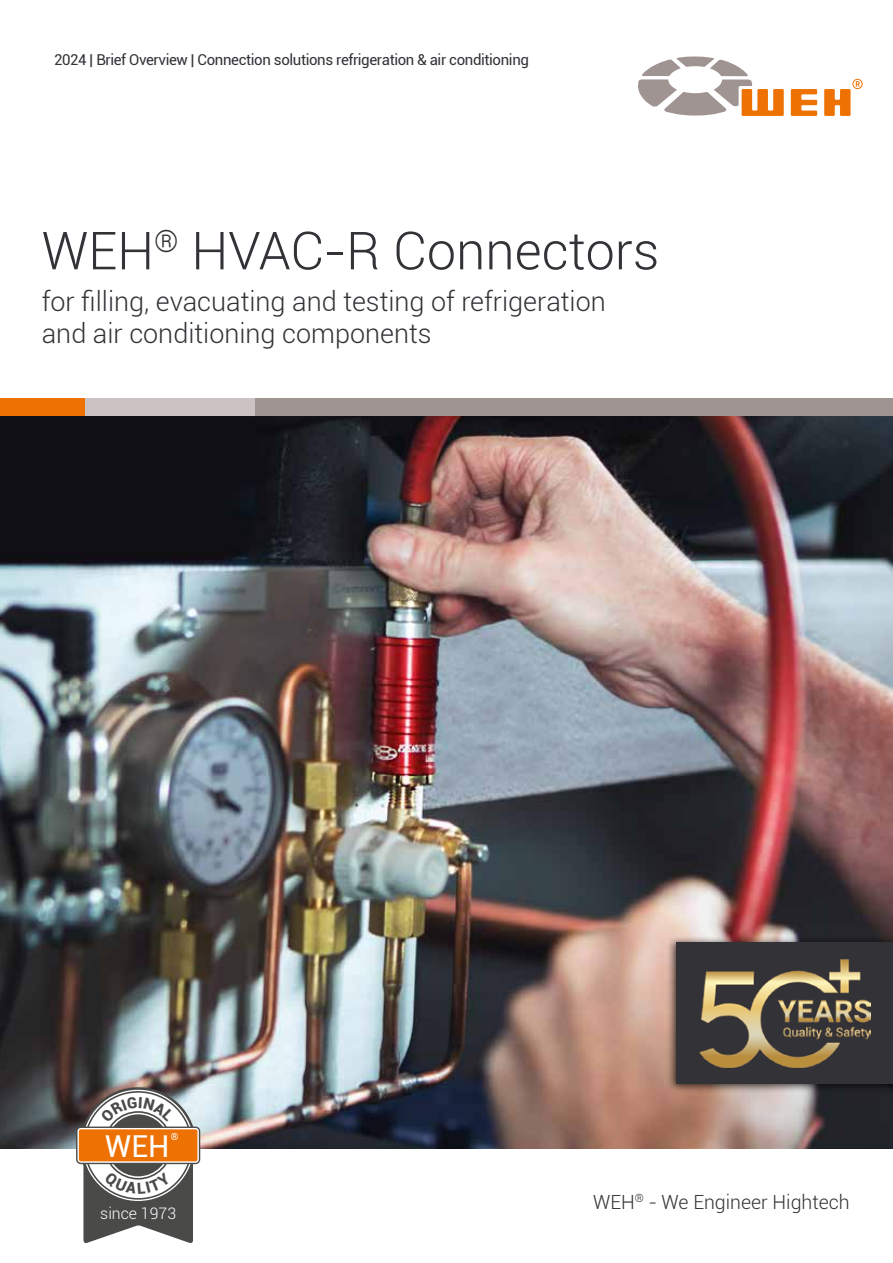
<style>
.page{position:relative;width:893px;height:1263px;background:#fff}
.page>*{position:absolute;margin:0;border:0;box-sizing:border-box;transform-origin:0 0}
.t1{font:300 52.5px "Roboto";color:#323237}
.t2{font:30.3px "Roboto";color:#fff}
.t3{font:300 27px/32.4px "Roboto";color:#323237}
.t4{font:300 19.5px "Roboto";color:#323237}
.t5{font:300 15.9px "Roboto";color:#fff}
.t6{font:15px "Roboto";letter-spacing:-.025em;color:#323237}
.t7{font:9.9px "Roboto";color:#fff}
</style>
<div class="page">
<img style="left:0;top:415px;width:893px;height:733px">
<div style="left:255px;top:398px;width:638px;height:17px;background:#9f9491"></div>
<div style="left:84px;top:398px;width:171px;height:17px;background:#cac3c2"></div>
<div style="left:0;top:398px;width:84px;height:17px;background:#ee7203"></div>
<div style="left:666px;top:935px;width:227px;height:158px;background:#000;opacity:.75"></div>
<div style="left:676px;top:942px;width:217px;height:142px;background:#323237"></div>
<svg style="left:638px;top:56px;width:146px;height:60px"></svg>
<svg style="left:791px;top:89px;width:26px;height:27px"></svg>
<svg style="left:824px;top:79px;width:39px;height:37px"></svg>
<img style="left:699px;top:959px;width:171px;height:108px">
<svg style="left:80px;top:1087px;width:116px;height:116px"></svg>
<div style="left:85px;top:1093px;width:106px;height:105px;background:#fff;border-radius:50%"></div>
<div style="left:107px;top:1114px;width:62px;height:62px;background:#4a4a49;border-radius:50%"></div>
<div style="left:76px;top:1126px;width:124px;height:38px;background:#4a4a49;border-radius:5px"></div>
<svg style="left:77px;top:1128px;width:122px;height:35px"></svg>
<div style="left:79px;top:1129px;width:118px;height:32px;background:#ee7203;border-radius:2px"></div>
<svg style="left:101px;top:1097px;width:73px;height:25px"></svg>
<svg style="left:83px;top:1161px;width:110px;height:83px"></svg>
<p class="t6" style="left:54px;top:49px;width:476px">2024 | Brief Overview | Connection solutions refrigeration &amp; air conditioning</p>
<h1 class="t1" style="left:42px;top:214px;width:619px">WEH<sup>®</sup> HVAC-R Connectors</h1>
<p class="t3" style="left:42px;top:284px;width:565px">for filling, evacuating and testing of refrigeration and air conditioning components</p>
<p class="t2" style="left:105px;top:1124px;width:66px">WEH</p>
<p class="t7" style="left:171px;top:1129px;width:9px">®</p>
<p class="t5" style="left:100px;top:1203px;width:77px">since 1973</p>
<p class="t4" style="left:593px;top:1188px;width:258px">WEH<sup>®</sup> - We Engineer Hightech</p>
</div>
